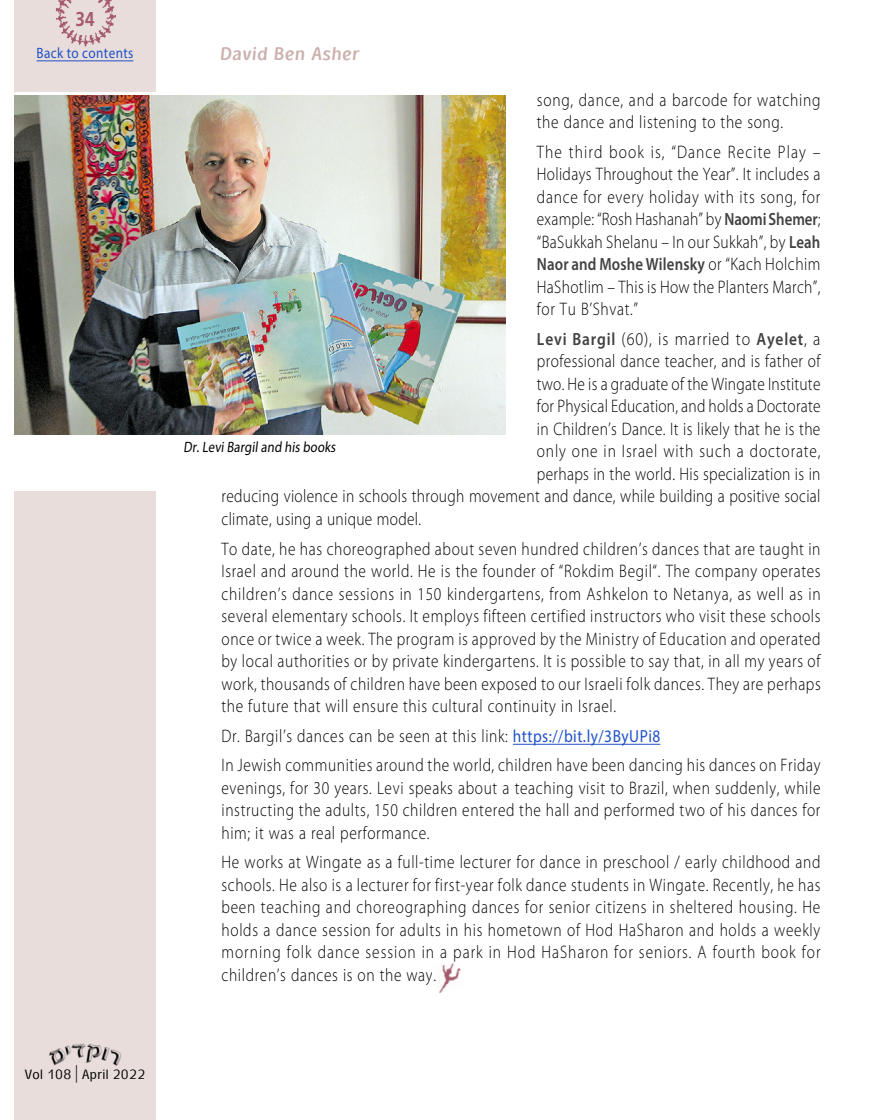
<style>
.page{position:relative;width:886px;height:1120px;background:#fff}
.page>*{position:absolute;margin:0;border:0;box-sizing:border-box;transform-origin:0 0}
.t1{font:700 20px "Frutiger";color:#a55b6c;scale:.85 1}
.t2{font:700 18.75px "Typogarph";color:#cbb0ad;scale:.9 1}
.t3{font:300 18.12px/22.5px "Myriad Pro";letter-spacing:.025em;color:#000;text-align:justify;scale:.85 1}
.t4{font:300 18.12px/22.5px "Myriad Pro";letter-spacing:.05em;color:#000;scale:.85 1}
.t5{font:300 18.12px "Myriad Pro";letter-spacing:.055em;color:#000;scale:.88 1}
.t6{font:300 18.12px "Myriad Pro";letter-spacing:.055em;color:#000;scale:.85 1}
.t7{font:600 17.62px "Myriad Pro";letter-spacing:.01em;color:#414042;scale:.84 1}
.t8{font:15px "Myriad Pro";color:#000;scale:.85 1}
.t9{font:15px "Myriad Pro";letter-spacing:.03em;color:#1f51c7;scale:.88 1}
.t10{font:13.75px "Typogarph";letter-spacing:.03em;color:#000;scale:.85 1}
.s1{font-weight:600;font-size:17.62px;color:#414042}
.s2{font-weight:300;font-size:18.12px;color:#000}
.s3{font-weight:400;font-size:17.5px;color:#1f51c7}
</style>
<div class="page">
<div style="left:14px;top:0;width:142px;height:1120px;background:#e8dddb"></div>
<img style="left:49px;top:1043px;width:72px;height:23px">
<img style="left:55px;top:0;width:60px;height:47px">
<div style="left:0;top:92px;width:230px;height:399px;background:#fff"></div>
<hr style="left:513px;top:744px;width:147px;height:1px;background:#1f51c7">
<img style="left:14px;top:96px;width:491px;height:338px">
<img style="left:438px;top:963px;width:23px;height:30px">
<hr style="left:37px;top:61px;width:96px;height:1px;background:#1f51c7">
<p class="t1" style="left:76px;top:8px;width:24px">34</p>
<p class="t9" style="left:37px;top:44px;width:112px">Back to contents</p>
<p class="t2" style="left:220px;top:41px;width:160px">David Ben Asher</p>
<p class="t10" style="left:25px;top:1065px;width:143px">Vol 108 | April 2022</p>
<p class="t4" style="left:537px;top:89px;width:335px">song, dance, and a barcode for watching the dance and listening to the song.</p>
<p class="t3" style="left:537px;top:141px;width:335px">The third book is, “Dance Recite Play – Holidays Throughout the Year”. It includes a dance for every holiday with its song, for example: “Rosh Hashanah” by <span class="s1">Naomi Shemer</span>; “BaSukkah Shelanu – In our Sukkah”, by <span class="s1">Leah</span></p>
<p class="t7" style="left:537px;top:255px;width:339px">Naor and Moshe Wilensky <span class="s2">or “Kach Holchim</span></p>
<p class="t3" style="left:537px;top:276px;width:335px">HaShotlim – This is How the Planters March”, for Tu B’Shvat.”</p>
<p class="t5" style="left:537px;top:329px;width:324px"><span class="s1">Levi Bargil</span> (60), is married to <span class="s1">Ayelet</span>, a</p>
<p class="t3" style="left:537px;top:350px;width:335px">professional dance teacher, and is father of</p>
<p class="t3" style="left:537px;top:373px;width:335px">two. He is a graduate of the Wingate Institute</p>
<p class="t3" style="left:537px;top:395px;width:335px">for Physical Education, and holds a Doctorate</p>
<p class="t3" style="left:537px;top:418px;width:335px">in Children’s Dance. It is likely that he is the</p>
<p class="t6" style="left:537px;top:441px;width:335px">only one in Israel with such a doctorate,</p>
<p class="t3" style="left:537px;top:463px;width:335px">perhaps in the world. His specialization is in</p>
<p class="t3" style="left:221px;top:485px;width:706px">reducing violence in schools through movement and dance, while building a positive social</p>
<p class="t3" style="left:221px;top:508px;width:236px">climate, using a unique model.</p>
<p class="t3" style="left:221px;top:537px;width:706px">To date, he has choreographed about seven hundred children’s dances that are taught in Israel and around the world. He is the founder of “Rokdim Begil“. The company operates children’s dance sessions in 150 kindergartens, from Ashkelon to Netanya, as well as in several elementary schools. It employs fifteen certified instructors who visit these schools once or twice a week. The program is approved by the Ministry of Education and operated by local authorities or by private kindergartens. It is possible to say that, in all my years of work, thousands of children have been exposed to our Israeli folk dances. They are perhaps the future that will ensure this cultural continuity in Israel.</p>
<p class="t3" style="left:221px;top:721px;width:706px;line-height:29.8px">Dr. Bargil’s dances can be seen at this link: <span class="s3">https://bit.ly/3ByUPi8<br></span>In Jewish communities around the world, children have been dancing his dances on Friday</p>
<p class="t3" style="left:221px;top:777px;width:706px">evenings, for 30 years. Levi speaks about a teaching visit to Brazil, when suddenly, while instructing the adults, 150 children entered the hall and performed two of his dances for him; it was a real performance.</p>
<p class="t3" style="left:221px;top:851px;width:706px">He works at Wingate as a full-time lecturer for dance in preschool / early childhood and schools. He also is a lecturer for first-year folk dance students in Wingate. Recently, he has been teaching and choreographing dances for senior citizens in sheltered housing. He holds a dance session for adults in his hometown of Hod HaSharon and holds a weekly morning folk dance session in a park in Hod HaSharon for seniors. A fourth book for children’s dances is on the way.</p>
<p class="t8" style="left:184px;top:437px;width:183px">Dr.LeviBargiland his books</p>
</div>
